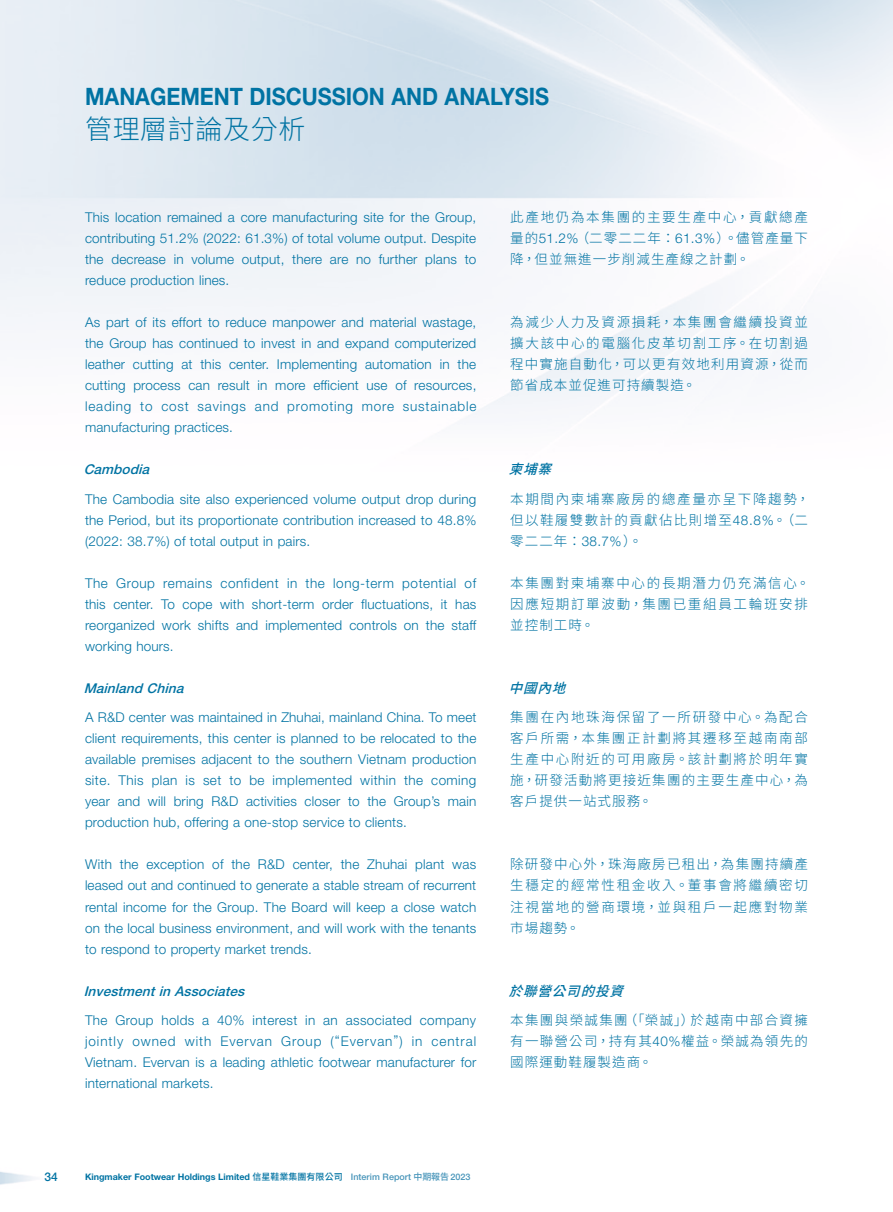
<style>
.page{position:relative;width:893px;height:1212px;background:#fff}
.page>*{position:absolute;margin:0;border:0;box-sizing:border-box;transform-origin:0 0}
.t1{font:300 27px "Source Han Sans TC";letter-spacing:.025em;color:#0073a3}
.t2{font:700 24px "Helvetica Neue LT Std";color:#0073a3;scale:.9 1}
.Body_Text{font:300 13.5px/21px "Helvetica Neue LT Std";letter-spacing:.015em;color:#0073a3;text-align:justify}
.C_Body_Text{font:300 13.5px/21px "Source Han Sans TC";letter-spacing:.1em;color:#0073a3;text-align:justify}
.C_Body_Text-2{font:300 13.5px/21px "Source Han Sans TC";letter-spacing:.125em;color:#0073a3}
.Heading_3{font:italic 500 13.5px "Helvetica Neue LT Std";color:#0073a3}
.C_Heading_3{font:italic 500 13.5px "Source Han Sans TC";color:#0073a3}
.t3{font:500 12px "Helvetica Neue LT Std";color:#0073a3}
.t4{font:700 9px "Helvetica Neue LT Std";color:#0073a3}
.s1{font-family:"Helvetica Neue LT Std"}
.s2{font-family:"Source Han Sans TC";font-weight:500}
.s3{font-weight:500;color:#4694b9}
.s4{font-family:"Source Han Sans TC";font-weight:500;color:#4694b9}
</style>
<div class="page">
<h2 class="t2" style="left:85px;top:82px;width:517px">MANAGEMENT DISCUSSION AND ANALYSIS</h2>
<h1 class="t1" style="left:85px;top:114px;width:222px">管理層討論及分析</h1>
<p class="Body_Text" style="left:85px;top:207px;width:393px">This location remained a core manufacturing site for the Group, contributing 51.2% (2022: 61.3%) of total volume output. Despite the decrease in volume output, there are no further plans to reduce production lines.</p>
<p class="Body_Text" style="left:85px;top:312px;width:393px">As part of its effort to reduce manpower and material wastage, the Group has continued to invest in and expand computerized leather cutting at this center. Implementing automation in the cutting process can result in more efficient use of resources, leading to cost savings and promoting more sustainable manufacturing practices.</p>
<p class="Heading_3" style="left:84px;top:462px;width:71px">Cambodia</p>
<p class="Body_Text" style="left:85px;top:488px;width:393px">The Cambodia site also experienced volume output drop during the Period, but its proportionate contribution increased to 48.8% (2022: 38.7%) of total output in pairs.</p>
<p class="Body_Text" style="left:85px;top:572px;width:393px">The Group remains confident in the long-term potential of this center. To cope with short-term order fluctuations, it has reorganized work shifts and implemented controls on the staff working hours.</p>
<p class="Heading_3" style="left:84px;top:680px;width:105px">Mainland China</p>
<p class="Body_Text" style="left:85px;top:707px;width:393px">A R&amp;D center was maintained in Zhuhai, mainland China. To meet client requirements, this center is planned to be relocated to the available premises adjacent to the southern Vietnam production site. This plan is set to be implemented within the coming year and will bring R&amp;D activities closer to the Group’s main production hub, offering a one-stop service to clients.</p>
<p class="Body_Text" style="left:85px;top:854px;width:393px">With the exception of the R&amp;D center, the Zhuhai plant was leased out and continued to generate a stable stream of recurrent rental income for the Group. The Board will keep a close watch on the local business environment, and will work with the tenants to respond to property market trends.</p>
<p class="Heading_3" style="left:84px;top:983px;width:166px">Investmentin Associates</p>
<p class="Body_Text" style="left:85px;top:1009px;width:393px">The Group holds a 40% interest in an associated company jointly owned with Evervan Group (“Evervan”) in central Vietnam. Evervan is a leading athletic footwear manufacturer for international markets.</p>
<p class="C_Body_Text" style="left:510px;top:207px;width:299px">此產地仍為本集團的主要生產中心，貢獻總產量的<span class="s1">51.2%</span>（二零二二年：<span class="s1">61.3%</span>）。儘管產量下降，但並無進一步削減生產線之計劃。</p>
<p class="C_Body_Text" style="left:510px;top:312px;width:299px">為減少人力及資源損耗，本集團會繼續投資並擴大該中心的電腦化皮革切割工序。在切割過程中實施自動化，可以更有效地利用資源，從而節省成本並促進可持續製造。</p>
<p class="C_Heading_3" style="left:509px;top:462px;width:54px">柬埔寨</p>
<p class="C_Body_Text-2" style="left:510px;top:489px;width:301px">本期間內柬埔寨廠房的總產量亦呈下降趨勢，但以鞋履雙數計的貢獻佔比則增至<span class="s1">48.8%</span>。（二零二二年：<span class="s1">38.7%</span>）。</p>
<p class="C_Body_Text-2" style="left:510px;top:573px;width:301px">本集團對柬埔寨中心的長期潛力仍充滿信心。因應短期訂單波動，集團已重組員工輪班安排並控制工時。</p>
<p class="C_Heading_3" style="left:509px;top:680px;width:68px">中國內地</p>
<p class="C_Body_Text" style="left:510px;top:707px;width:299px">集團在內地珠海保留了一所研發中心。為配合客戶所需，本集團正計劃將其遷移至越南南部生產中心附近的可用廠房。該計劃將於明年實施，研發活動將更接近集團的主要生產中心，為客戶提供一站式服務。</p>
<p class="C_Body_Text" style="left:510px;top:854px;width:299px">除研發中心外，珠海廠房已租出，為集團持續產生穩定的經常性租金收入。董事會將繼續密切注視當地的營商環境，並與租戶一起應對物業市場趨勢。</p>
<p class="C_Heading_3" style="left:509px;top:983px;width:126px">於聯營公司的投資</p>
<p class="C_Body_Text" style="left:510px;top:1010px;width:299px">本集團與榮誠集團（「榮誠」）於越南中部合資擁有一聯營公司，持有其<span class="s1">40%</span>權益。榮誠為領先的國際運動鞋履製造商。</p>
<p class="t3" style="left:44px;top:1169px;width:15px">34</p>
<p class="t4" style="left:85px;top:1171px;width:387px">Kingmaker Footwear Holdings Limited <span class="s2">信星鞋業集團有限公司　</span><span class="s3">Interim Report</span> <span class="s4">中期報告</span><span class="s3">2023</span></p>
</div>
